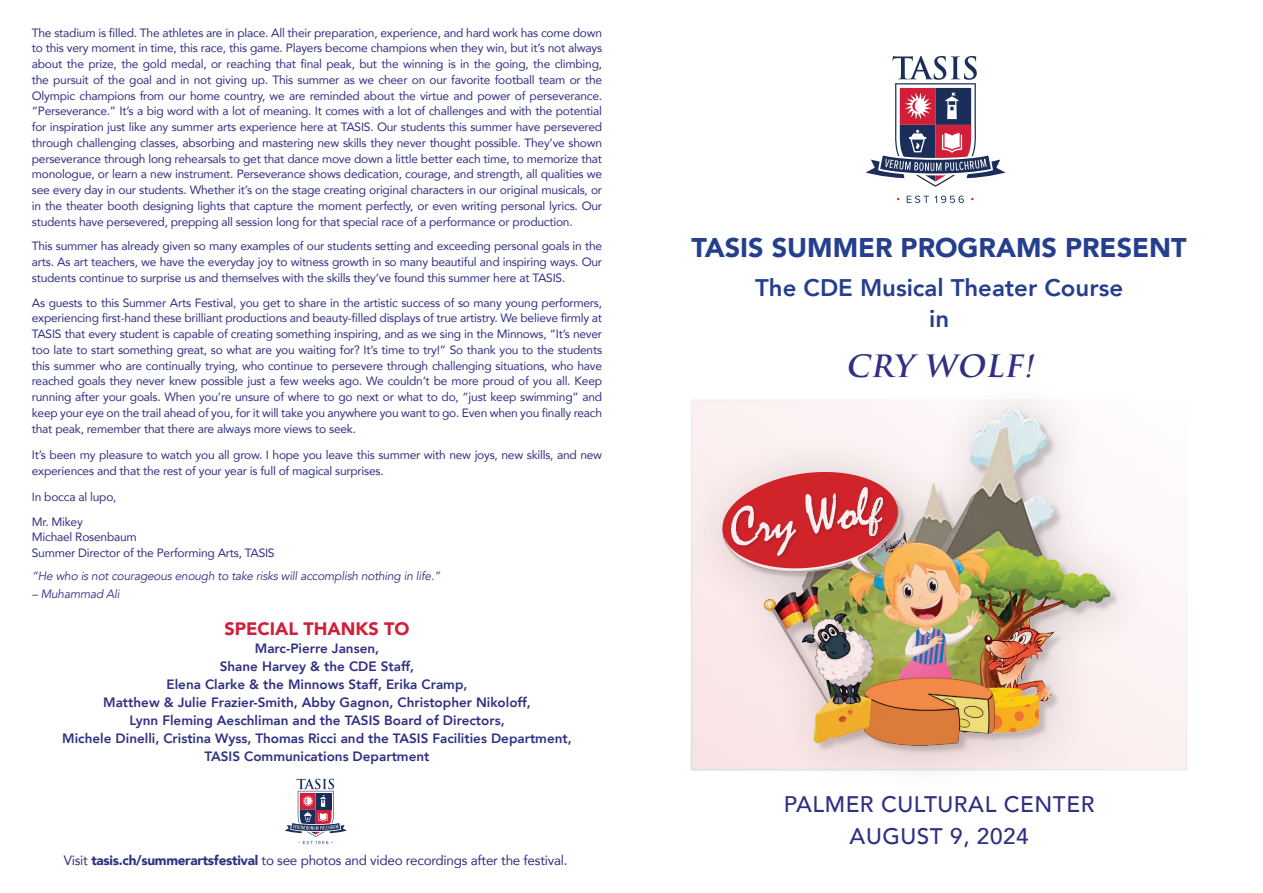
<style>
.page{position:relative;width:1263px;height:893px;background:#fff}
.page>*{position:absolute;margin:0;border:0;box-sizing:border-box;transform-origin:0 0}
.t1{font:56.25px "Mistral";color:#fff}
.t2{font:italic 700 30px "Trajan Pro";color:#303083}
.t3{font:900 27px "Avenir";color:#253f8e}
.t4{font:800 24px/31.5px "Avenir";color:#253f8e;text-align:center}
.t5{font:500 22.5px/31.5px "Avenir";letter-spacing:.025em;color:#303083;text-align:center}
.t6{font:900 18px "Avenir";color:#d11e39}
.t7{font:800 13.5px/18px "Avenir";color:#303083;text-align:center}
.t8{font:13.5px "Avenir";letter-spacing:-.02em;color:#303083}
.t9{font:12px/15.8px "Avenir";letter-spacing:-.02em;color:#303083;text-align:justify}
.t10{font:italic 12px "Avenir";letter-spacing:-.02em;color:#303083}
.s1{font-weight:900}
</style>
<div class="page">
<svg style="left:866px;top:56px;width:140px;height:131px"></svg>
<svg style="left:907px;top:196px;width:57px;height:7px"></svg>
<svg style="left:284px;top:779px;width:63px;height:65px"></svg>
<svg style="left:694px;top:402px;width:490px;height:366px"></svg>
<svg style="left:719px;top:467px;width:182px;height:106px;background:#cf5a5c"></svg>
<p class="t9" style="left:32px;top:24px;width:572px">The stadium is filled. The athletes are in place. All their preparation, experience, and hard work has come down to this very moment in time, this race, this game. Players become champions when they win, but it’s not always about the prize, the gold medal, or reaching that final peak, but the winning is in the going, the climbing, the pursuit of the goal and in not giving up. This summer as we cheer on our favorite football team or the Olympic champions from our home country, we are reminded about the virtue and power of perseverance. “Perseverance.” It’s a big word with a lot of meaning. It comes with a lot of challenges and with the potential for inspiration just like any summer arts experience here at TASIS. Our students this summer have persevered through challenging classes, absorbing and mastering new skills they never thought possible. They’ve shown perseverance through long rehearsals to get that dance move down a little better each time, to memorize that monologue, or learn a new instrument. Perseverance shows dedication, courage, and strength, all qualities we see every day in our students. Whether it’s on the stage creating original characters in our original musicals, or in the theater booth designing lights that capture the moment perfectly, or even writing personal lyrics. Our students have persevered, prepping all session long for that special race of a performance or production.</p>
<p class="t9" style="left:32px;top:238px;width:572px">This summer has already given so many examples of our students setting and exceeding personal goals in the arts. As art teachers, we have the everyday joy to witness growth in so many beautiful and inspiring ways. Our students continue to surprise us and themselves with the skills they’ve found this summer here at TASIS.</p>
<p class="t9" style="left:32px;top:294px;width:572px">As guests to this Summer Arts Festival, you get to share in the artistic success of so many young performers, experiencing first-hand these brilliant productions and beauty-filled displays of true artistry. We believe firmly at TASIS that every student is capable of creating something inspiring, and as we sing in the Minnows, “It’s never too late to start something great, so what are you waiting for? It’s time to try!” So thank you to the students this summer who are continually trying, who continue to persevere through challenging situations, who have reached goals they never knew possible just a few weeks ago. We couldn’t be more proud of you all. Keep running after your goals. When you’re unsure of where to go next or what to do, “just keep swimming” and keep your eye on the trail ahead of you, for it will take you anywhere you want to go. Even when you finally reach that peak, remember that there are always more views to seek.</p>
<p class="t9" style="left:32px;top:446px;width:572px">It’s been my pleasure to watch you all grow. I hope you leave this summer with new joys, new skills, and new experiences and that the rest of your year is full of magical surprises.</p>
<p class="t9" style="left:32px;top:484px;width:86px;line-height:24.8px">In bocca al lupo,<br>Mr. Mikey</p>
<p class="t9" style="left:32px;top:529px;width:244px">Michael Rosenbaum<br>Summer Director of the Performing Arts, TASIS</p>
<p class="t10" style="left:32px;top:568px;width:410px">“He who is not courageous enough to take risks will accomplish nothing in life.”</p>
<p class="t10" style="left:32px;top:586px;width:89px">– Muhammad Ali</p>
<h3 class="t6" style="left:225px;top:614px;width:186px">SPECIAL THANKS TO</h3>
<p class="t7" style="left:62px;top:640px;width:511px">Marc-Pierre Jansen,<br>Shane Harvey &amp; the CDE Staff,<br>Elena Clarke &amp; the Minnows Staff, Erika Cramp,<br>Matthew &amp; Julie Frazier-Smith, Abby Gagnon, Christopher Nikoloff,<br>Lynn Fleming Aeschliman and the TASIS Board of Directors,<br>Michele Dinelli, Cristina Wyss, Thomas Ricci and the TASIS Facilities Department, TASIS Communications Department</p>
<p class="t8" style="left:64px;top:850px;width:505px">Visit <span class="s1">tasis.ch/summerartsfestival</span> to see photos and video recordings after the festival.</p>
<h3 class="t3" style="left:692px;top:224px;width:496px">TASIS SUMMER PROGRAMS PRESENT</h3>
<h3 class="t4" style="left:755px;top:272px;width:369px">The CDE Musical Theater Course in</h3>
<h2 class="t2" style="left:845px;top:347px;width:196px">CRY WOLF!</h2>
<h1 class="t1" style="left:725px;top:497px;width:143px;rotate:-8deg">Cry Wol</h1>
<h3 class="t5" style="left:784px;top:787px;width:312px">PALMER CULTURAL CENTER<br>AUGUST 9, 2024</h3>
</div>
